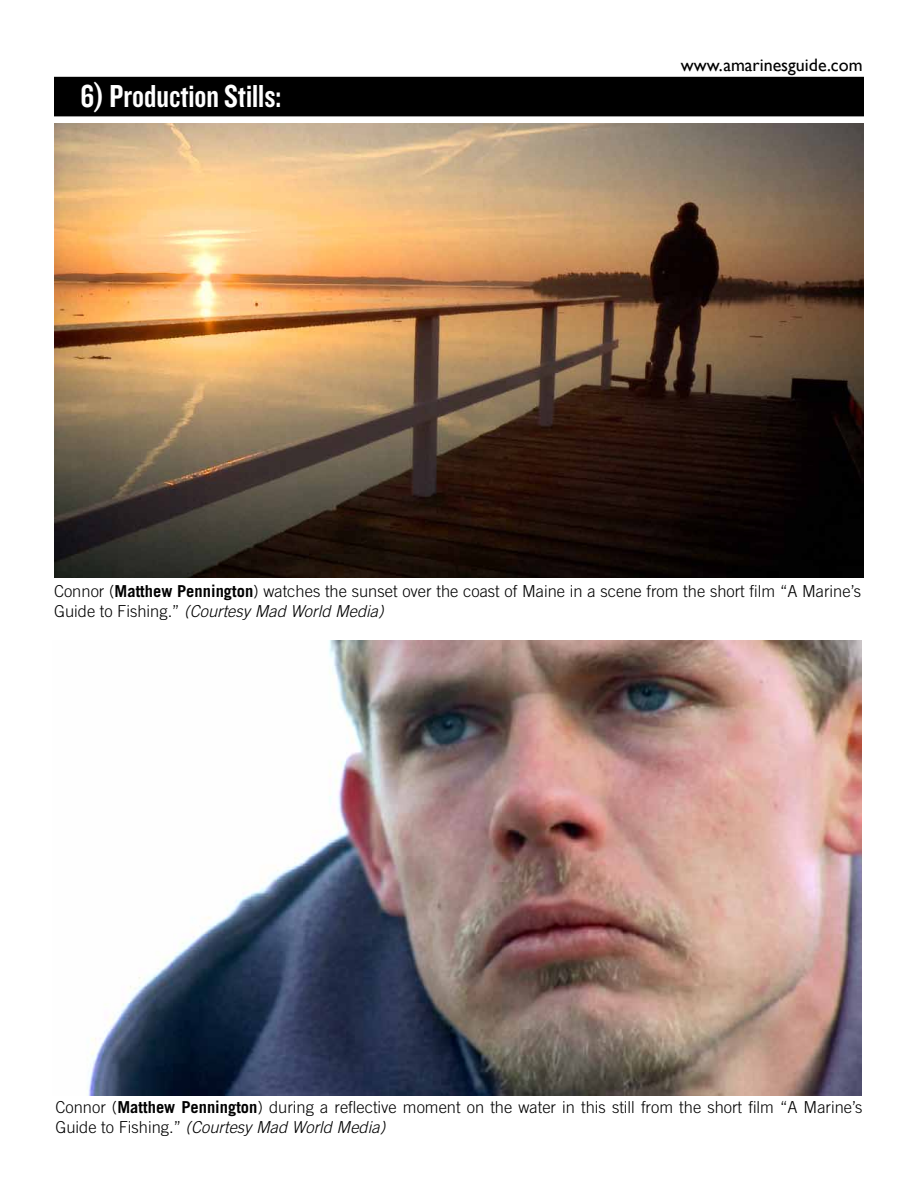
<style>
.page{position:relative;width:918px;height:1188px;background:#fff}
.page>*{position:absolute;margin:0;border:0;box-sizing:border-box;transform-origin:0 0}
.t1{font:33px "Knockout HTF49 Liteweight";color:#fff}
.t2{font:18px "Gill Sans";color:#000}
.t3{font:300 16.5px/19.8px "Trade Gothic";color:#000}
.s1{font-weight:700}
.s2{font-style:italic}
</style>
<div class="page">
<div style="left:55px;top:78px;width:808px;height:38px;background:#000"></div>
<div style="left:54px;top:77px;width:810px;height:39px;border:2px solid #000"></div>
<img style="left:54px;top:123px;width:809px;height:455px">
<img style="left:88px;top:640px;width:773px;height:456px">
<h1 class="t1" style="left:80px;top:80px;width:202px">6) Production Stills:</h1>
<p class="t2" style="left:681px;top:54px;width:183px">www.amarinesguide.com</p>
<p class="t3" style="left:54px;top:581px;width:809px">Connor (<span class="s1">Matthew Pennington</span>) watches the sunset over the coast of Maine in a scene from the short film “A Marine’s<br>Guide to Fishing.” <span class="s2">(Courtesy Mad World Media)</span></p>
<p class="t3" style="left:55px;top:1097px;width:809px">Connor (<span class="s1">Matthew Pennington</span>) during a reflective moment on the water in this still from the short film “A Marine’s<br>Guide to Fishing.” <span class="s2">(Courtesy Mad World Media)</span></p>
</div>
